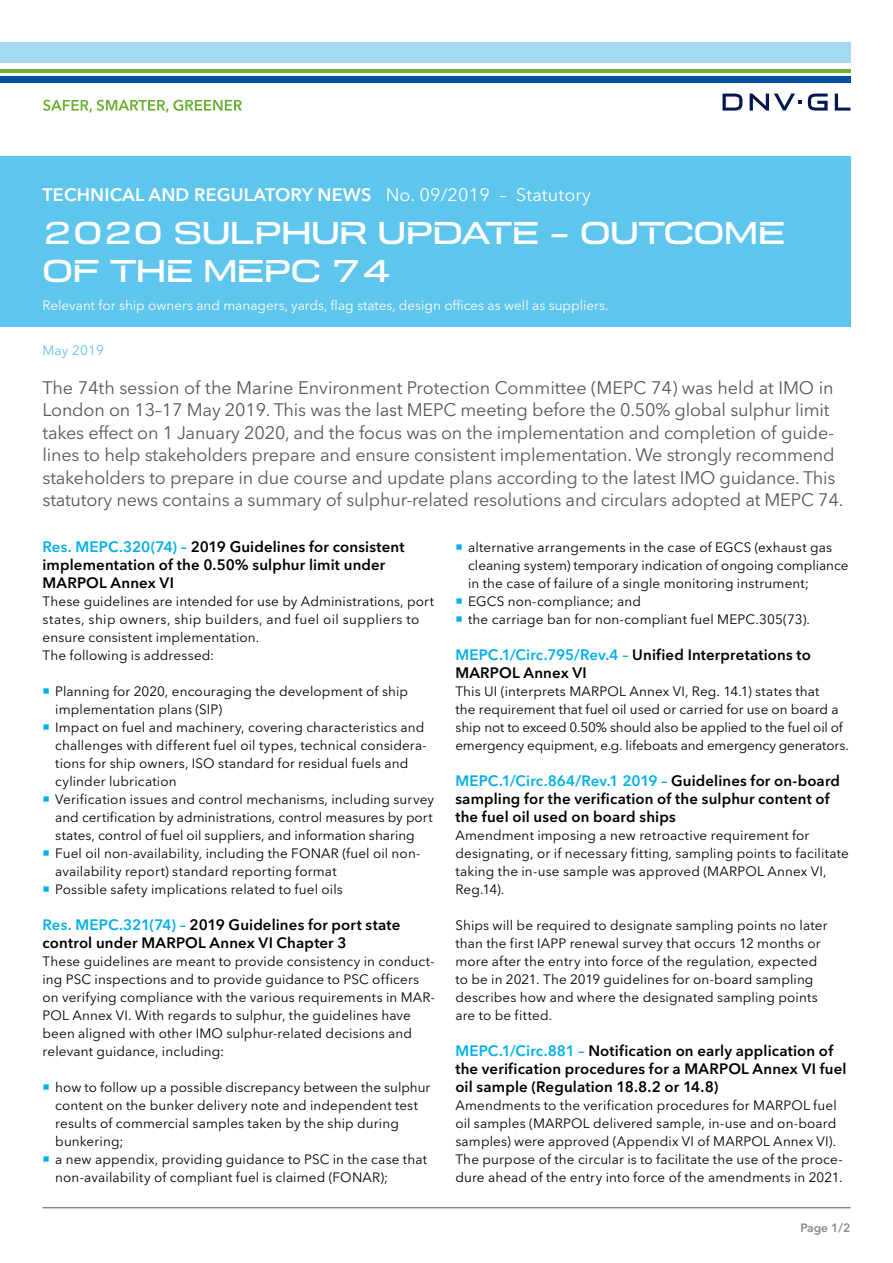
<style>
.page{position:relative;width:893px;height:1263px;background:#fff}
.page>*{position:absolute;margin:0;border:0;box-sizing:border-box;transform-origin:0 0}
.t1{font:500 31.5px/37.8px "Broader View";color:#fff}
.t2{font:18px/22.5px "Avenir Next LT Pro";letter-spacing:-.01em;color:#58585a}
.t3{font:600 18px "Avenir Next LT Pro";letter-spacing:.01em;color:#fff}
.t4{font:600 15px/18px "Avenir Next LT Pro";letter-spacing:.01em;color:#000}
.t5{font:13.5px/18px "Avenir Next LT Pro";letter-spacing:.01em;color:#000}
.t6{font:13.5px "Avenir Next LT Pro";color:#fff}
.t7{font:13.5px "Avenir Next LT Pro";letter-spacing:.01em;color:#5ec5ed}
.t8{font:600 12px "Avenir Next LT Pro";color:#87888a}
.s1{font-weight:400}
.s2{color:#00b0e6}
</style>
<div class="page">
<div style="left:0;top:156px;width:850px;height:171px;background:#5ec5ed"></div>
<div style="left:0;top:43px;width:850px;height:20px;background:#a2daf4"></div>
<hr style="left:0;top:70px;width:850px;height:3px;background:#69b033">
<div style="left:0;top:77px;width:850px;height:6px;background:#00519e"></div>
<svg style="left:835px;top:94px;width:15px;height:17px"></svg>
<svg style="left:808px;top:94px;width:20px;height:17px"></svg>
<svg style="left:722px;top:94px;width:20px;height:17px"></svg>
<svg style="left:750px;top:94px;width:51px;height:17px"></svg>
<svg style="left:43px;top:100px;width:199px;height:12px"></svg>
<hr style="left:43px;top:1207px;width:807px;height:1px;background:#58585a">
<h2 class="t3" style="left:43px;top:183px;width:550px">TECHNICAL AND REGULATORY NEWS <span class="s1">No. 09/2019 – Statutory</span></h2>
<h1 class="t1" style="left:43px;top:216px;width:744px">2020 SULPHUR UPDATE – OUTCOME<br>OF THE MEPC 74</h1>
<p class="t6" style="left:43px;top:297px;width:567px">Relevant for ship owners and managers, yards, flag states, design offices as well as suppliers.</p>
<p class="t7" style="left:43px;top:343px;width:63px">May 2019</p>
<p class="t2" style="left:43px;top:376px;width:802px">The 74th session of the Marine Environment Protection Committee (MEPC 74) was held at IMO in London on 13–17 May 2019. This was the last MEPC meeting before the 0.50% global sulphur limit takes effect on 1 January 2020, and the focus was on the implementation and completion of guide&shy;lines to help stakeholders prepare and ensure consistent implementation. We strongly recommend stakeholders to prepare in due course and update plans according to the latest IMO guidance. This statutory news contains a summary of sulphur-related resolutions and circulars adopted at MEPC 74.</p>
<p class="t4" style="left:43px;top:538px;width:363px"><span class="s2">Res. MEPC.320(74) –</span> 2019 Guidelines for consistent implementation of the 0.50% sulphur limit under<br>MARPOL Annex VI</p>
<p class="t5" style="left:43px;top:592px;width:393px">These guidelines are intended for use by Administrations, port states, ship owners, ship builders, and fuel oil suppliers to ensure consistent implementation.<br>The following is addressed:</p>
<p class="t5" style="left:55px;top:682px;width:380px">Planning for 2020, encouraging the development of ship implementation plans (SIP)<br>Impact on fuel and machinery, covering characteristics and challenges with different fuel oil types, technical considera&shy;tions for ship owners, ISO standard for residual fuels and cylinder lubrication<br>Verification issues and control mechanisms, including survey and certification by administrations, control measures by port states, control of fuel oil suppliers, and information sharing Fuel oil non-availability, including the FONAR (fuel oil non&shy;availability report) standard reporting format<br>Possible safety implications related to fuel oils</p>
<p class="t4" style="left:43px;top:916px;width:359px"><span class="s2">Res. MEPC.321(74) –</span> 2019 Guidelines for port state control under MARPOL Annex VI Chapter 3</p>
<p class="t5" style="left:43px;top:952px;width:394px">These guidelines are meant to provide consistency in conduct&shy;ing PSC inspections and to provide guidance to PSC officers on verifying compliance with the various requirements in MAR-POL Annex VI. With regards to sulphur, the guidelines have been aligned with other IMO sulphur-related decisions and relevant guidance, including:</p>
<p class="t5" style="left:55px;top:1078px;width:377px">how to follow up a possible discrepancy between the sulphur content on the bunker delivery note and independent test results of commercial samples taken by the ship during bunkering;<br>a new appendix, providing guidance to PSC in the case that non-availability of compliant fuel is claimed (FONAR);</p>
<p class="t5" style="left:468px;top:538px;width:382px">alternative arrangements in the case of EGCS (exhaust gas cleaning system) temporary indication of ongoing compliance in the case of failure of a single monitoring instrument; EGCS non-compliance; and<br>the carriage ban for non-compliant fuel MEPC.305(73).</p>
<p class="t4" style="left:455px;top:646px;width:357px"><span class="s2">MEPC.1/Circ.795/Rev.4 –</span> Unified Interpretations to<br>MARPOL Annex VI</p>
<p class="t5" style="left:455px;top:682px;width:395px">This UI (interprets MARPOL Annex VI, Reg. 14.1) states that<br>the requirement that fuel oil used or carried for use on board a ship not to exceed 0.50% should also be applied to the fuel oil of emergency equipment, e.g. lifeboats and emergency generators.</p>
<p class="t4" style="left:455px;top:772px;width:386px"><span class="s2">MEPC.1/Circ.864/Rev.1 2019 –</span> Guidelines for on-board sampling for the verification of the sulphur content of the fuel oil used on board ships</p>
<p class="t5" style="left:455px;top:826px;width:395px">Amendment imposing a new retroactive requirement for designating, or if necessary fitting, sampling points to facilitate taking the in-use sample was approved (MARPOL Annex VI, Reg.14).</p>
<p class="t5" style="left:455px;top:916px;width:374px">Ships will be required to designate sampling points no later than the first IAPP renewal survey that occurs 12 months or more after the entry into force of the regulation, expected to be in 2021. The 2019 guidelines for on-board sampling describes how and where the designated sampling points are to be fitted.</p>
<p class="t4" style="left:455px;top:1042px;width:393px"><span class="s2">MEPC.1/Circ.881 –</span> Notification on early application of the verification procedures for a MARPOL Annex VI fuel oil sample (Regulation 18.8.2 or 14.8)</p>
<p class="t5" style="left:455px;top:1096px;width:389px">Amendments to the verification procedures for MARPOL fuel oil samples (MARPOL delivered sample, in-use and on-board samples) were approved (Appendix VI of MARPOL Annex VI).<br>The purpose of the circular is to facilitate the use of the proce&shy;dure ahead of the entry into force of the amendments in 2021.</p>
<p class="t8" style="left:800px;top:1220px;width:52px">Page 1/2</p>
</div>
